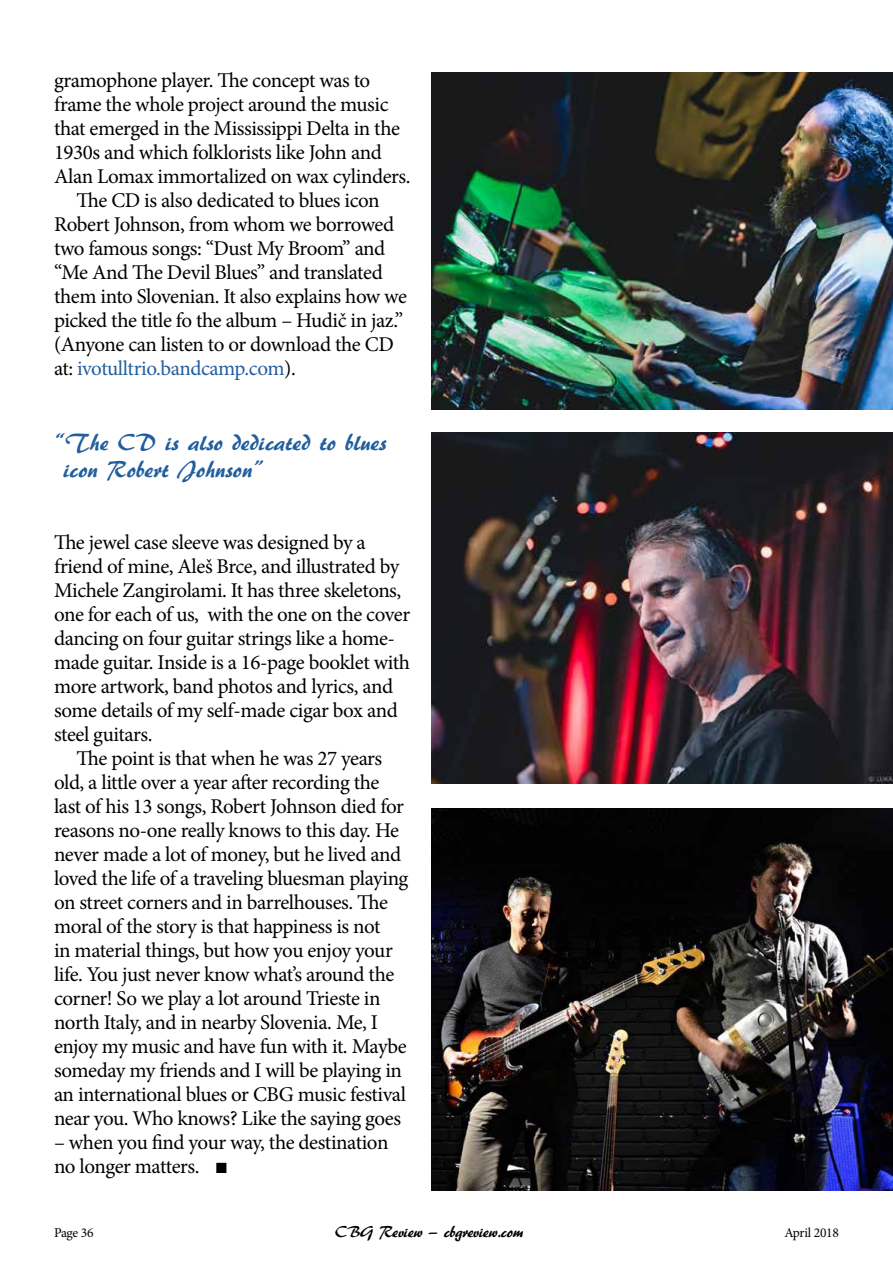
<style>
.page{position:relative;width:893px;height:1263px;background:#fff}
.page>*{position:absolute;margin:0;border:0;box-sizing:border-box;transform-origin:0 0}
.t1{font:24px/27px "ARBERKLEY";color:#215e9e}
.t2{font:21px/24px "Minion Pro";letter-spacing:-.025em;color:#000}
.t3{font:21px "Minion Pro";letter-spacing:-.025em;color:#215e9e}
.t4{font:16.5px "ARBERKLEY";letter-spacing:-.02em;color:#000}
.t5{font:13.5px "Minion Pro";letter-spacing:-.02em;color:#000}
.s1{color:#000}
</style>
<div class="page">
<img style="left:431px;top:72px;width:462px;height:337px">
<img style="left:431px;top:432px;width:462px;height:352px">
<img style="left:431px;top:808px;width:462px;height:383px">
<p class="t2" style="left:54px;top:69px;width:318px">gramophone player. The concept was to</p>
<p class="t2" style="left:54px;top:93px;width:336px">frame the whole project around the music</p>
<p class="t2" style="left:54px;top:117px;width:348px">that emerged in the Mississippi Delta in the</p>
<p class="t2" style="left:54px;top:141px;width:329px">1930s and which folklorists like John and</p>
<p class="t2" style="left:54px;top:165px;width:358px">Alan Lomax immortalized on wax cylinders.</p>
<p class="t2" style="left:76px;top:189px;width:305px">The CD is also dedicated to blues icon</p>
<p class="t2" style="left:54px;top:213px;width:342px">Robert Johnson, from whom we borrowed</p>
<p class="t2" style="left:54px;top:237px;width:333px">two famous songs: “Dust My Broom” and</p>
<p class="t2" style="left:54px;top:261px;width:330px">“Me And The Devil Blues” and translated</p>
<p class="t2" style="left:54px;top:285px;width:354px">them into Slovenian. It also explains how we</p>
<p class="t2" style="left:54px;top:309px;width:351px">picked the title fo the album – Hudič in jaz.”</p>
<p class="t2" style="left:54px;top:333px;width:341px">(Anyone can listen to or download the CD</p>
<p class="t3" style="left:54px;top:355px;width:243px"><span class="s1">at:</span> ivotulltrio.bandcamp.com<span class="s1">).</span></p>
<p class="t1" style="left:63px;top:429px;width:325px;text-indent:-9px">“The CD is also dedicated to blues icon Robert Johnson”</p>
<p class="t2" style="left:54px;top:531px;width:358px">The jewel case sleeve was designed by a friend of mine, Aleš Brce, and illustrated by Michele Zangirolami. It has three skeletons, one for each of us, with the one on the cover dancing on four guitar strings like a home&shy;made guitar. Inside is a 16-page booklet with more artwork, band photos and lyrics, and some details of my self-made cigar box and steel guitars.</p>
<p class="t2" style="left:54px;top:747px;width:356px;text-indent:22px">The point is that when he was 27 years old, a little over a year after recording the last of his 13 songs, Robert Johnson died for reasons no-one really knows to this day. He never made a lot of money, but he lived and loved the life of a traveling bluesman playing on street corners and in barrelhouses. The moral of the story is that happiness is not<br>in material things, but how you enjoy your life. You just never know what’s around the corner! So we play a lot around Trieste in north Italy, and in nearby Slovenia. Me, I enjoy my music and have fun with it. Maybe someday my friends and I will be playing in an international blues or CBG music festival near you. Who knows? Like the saying goes</p>
<p class="t2" style="left:54px;top:1131px;width:336px">– when you find your way, the destination no longer matters.</p>
<p class="t5" style="left:54px;top:1223px;width:41px">Page 36</p>
<p class="t4" style="left:335px;top:1221px;width:189px">CBG Review — cbgreview.com</p>
<p class="t5" style="left:784px;top:1223px;width:56px">April 2018</p>
</div>
